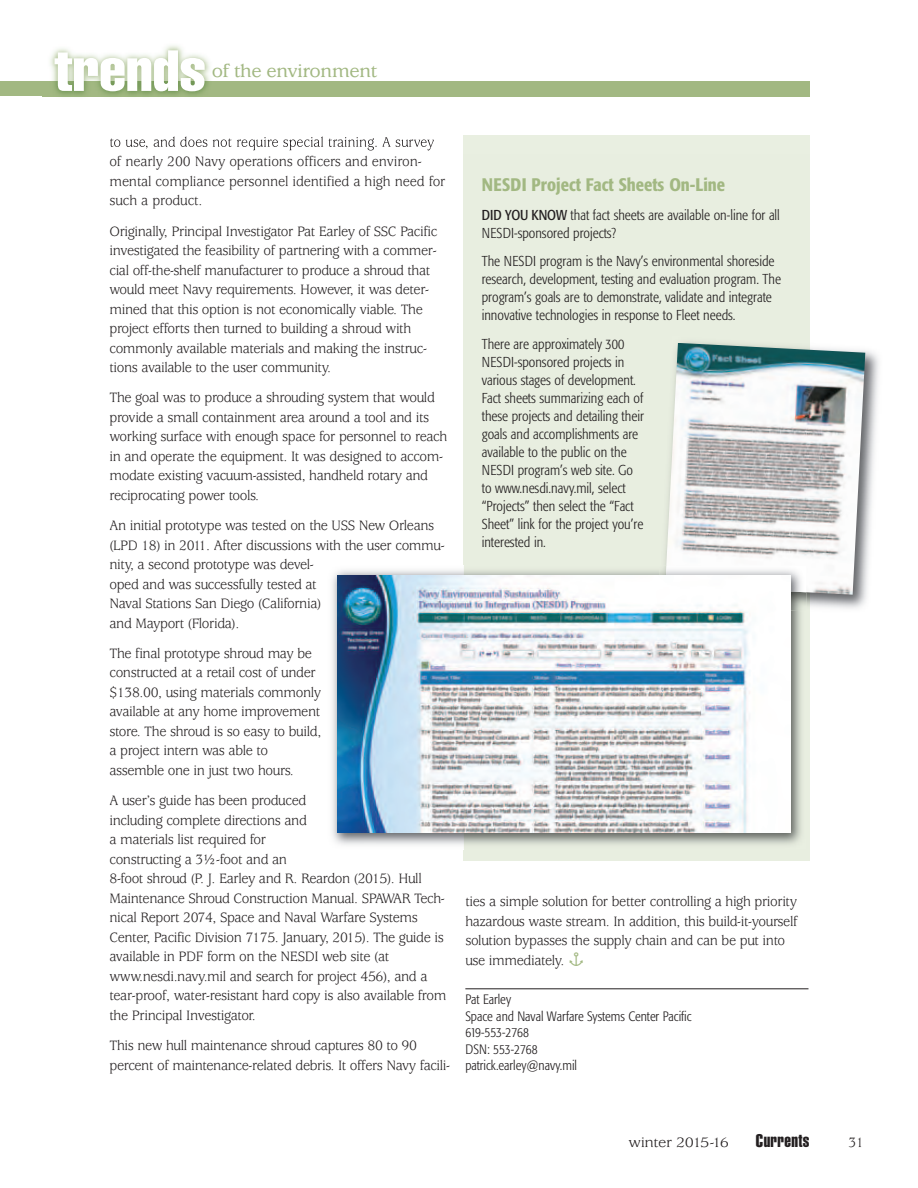
<style>
.page{position:relative;width:918px;height:1188px;background:#fff}
.page>*{position:absolute;margin:0;border:0;box-sizing:border-box;transform-origin:0 0}
.t1{font:extra-condensed 57px "Helvetica";color:#fff;scale:1.1 1}
.t2{font:500 19.5px "Usherwood";letter-spacing:-.03em;color:#a2b882;scale:1.05 1}
.t3{font:500 condensed 18px "Formata";color:#a2b882}
.t4{font:18px "Helvetica Extra Compressed";letter-spacing:.02em;color:#231f20;scale:1.1 1}
.t5{font:15px/19.5px "Usherwood";letter-spacing:-.03em;color:#231f20;scale:.95 1}
.t6{font:15px/19.5px "Usherwood";letter-spacing:-.01em;color:#231f20;scale:.95 1}
.t7{font:15px "Usherwood";letter-spacing:-.03em;color:#231f20;scale:1.1 1}
.t8{font:300 condensed 14.25px/18px "Formata";color:#231f20}
.t9{font:300 condensed 13.5px/16.5px "Formata";color:#231f20}
.s1{font-weight:400}
.s2{font-family:"Carta";font-size:21px;color:#a2b882}
</style>
<div class="page">
<hr style="left:465px;top:988px;width:343px;height:1px;background:#231f20">
<div style="left:464px;top:135px;width:346px;height:726px;background:#e8eee0"></div>
<img style="left:810px;top:350px;width:69px;height:259px">
<img style="left:665px;top:343px;width:200px;height:252px">
<img style="left:332px;top:569px;width:469px;height:277px">
<img style="left:658px;top:566px;width:148px;height:45px">
<img style="left:665px;top:566px;width:141px;height:26px">
<img style="left:338px;top:575px;width:452px;height:258px">
<div style="left:0;top:82px;width:810px;height:14px;background:#a2b882"></div>
<img style="left:43px;top:45px;width:767px;height:108px">
<img style="left:110px;top:138px;width:65px;height:11px">
<img style="left:464px;top:135px;width:346px;height:18px">
<img style="left:43px;top:82px;width:767px;height:14px">
<h1 class="t1" style="left:54px;top:50px;width:140px">trends</h1>
<h2 class="t2" style="left:212px;top:64px;width:159px">of the environment</h2>
<p class="t6" style="left:110px;top:153px;width:355px">of nearly 200 Navy operations officers and environ&shy;mental compliance personnel identified a high need for such a product.</p>
<p class="t5" style="left:110px;top:223px;width:347px">Originally, Principal Investigator Pat Earley of SSC Pacific investigated the feasibility of partnering with a commer&shy;cial off-the-shelf manufacturer to produce a shroud that would meet Navy requirements. However, it was deter&shy;mined that this option is not economically viable. The project efforts then turned to building a shroud with commonly available materials and making the instruc&shy;tions available to the user community.</p>
<p class="t5" style="left:110px;top:389px;width:357px">The goal was to produce a shrouding system that would provide a small containment area around a tool and its working surface with enough space for personnel to reach in and operate the equipment. It was designed to accom&shy;modate existing vacuum-assisted, handheld rotary and reciprocating power tools.</p>
<p class="t5" style="left:110px;top:517px;width:354px">An initial prototype was tested on the USS New Orleans (LPD 18) in 2011. After discussions with the user commu&shy;nity, a second prototype was devel-<br>oped and was successfully tested at<br>Naval Stations San Diego (California)<br>and Mayport (Florida).</p>
<p class="t5" style="left:110px;top:645px;width:225px">The final prototype shroud may be constructed at a retail cost of under $138.00, using materials commonly available at any home improvement store. The shroud is so easy to build, a project intern was able to assemble one in just two hours.</p>
<p class="t5" style="left:110px;top:792px;width:356px">A user’s guide has been produced<br>including complete directions and<br>a materials list required for<br>constructing a 3½-foot and an<br>8-foot shroud (P. J. Earley and R. Reardon (2015). Hull Maintenance Shroud Construction Manual. SPAWAR Tech&shy;nical Report 2074, Space and Naval Warfare Systems Center, Pacific Division 7175. January, 2015). The guide is available in PDF form on the NESDI web site (at www.nesdi.navy.mil and search for project 456), and a tear-proof, water-resistant hard copy is also available from the Principal Investigator.</p>
<p class="t5" style="left:110px;top:1037px;width:360px">This new hull maintenance shroud captures 80 to 90 percent of maintenance-related debris. It offers Navy facili-</p>
<p class="t3" style="left:482px;top:177px;width:245px">NESDI Project Fact Sheets On-Line</p>
<p class="t8" style="left:482px;top:207px;width:300px"><span class="s1">DID YOU KNOW</span> that fact sheets are available on-line for all<br>NESDI-sponsored projects?</p>
<p class="t8" style="left:482px;top:253px;width:301px">The NESDI program is the Navy’s environmental shoreside research, development, testing and evaluation program. The program’s goals are to demonstrate, validate and integrate innovative technologies in response to Fleet needs.</p>
<p class="t8" style="left:482px;top:336px;width:164px">There are approximately 300<br>NESDI-sponsored projects in various stages of development.<br>Fact sheets summarizing each of these projects and detailing their goals and accomplishments are available to the public on the<br>NESDI program’s web site. Go to www.nesdi.navy.mil, select “Projects” then select the “Fact<br>Sheet” link for the project you’re interested in.</p>
<p class="t5" style="left:465px;top:893px;width:351px">ties a simple solution for better controlling a high priority hazardous waste stream. In addition, this build-it-yourself solution bypasses the supply chain and can be put into use immediately. <span class="s2">-</span></p>
<p class="t9" style="left:465px;top:992px;width:228px">Pat Earley<br>Space and Naval Warfare Systems Center Pacific<br>619-553-2768<br>DSN: 553-2768<br>patrick.earley@navy.mil</p>
<p class="t7" style="left:629px;top:1137px;width:93px">winter 2015-16</p>
<p class="t4" style="left:756px;top:1134px;width:50px">Currents</p>
<p class="t5" style="left:849px;top:1134px;width:18px">31</p>
</div>
